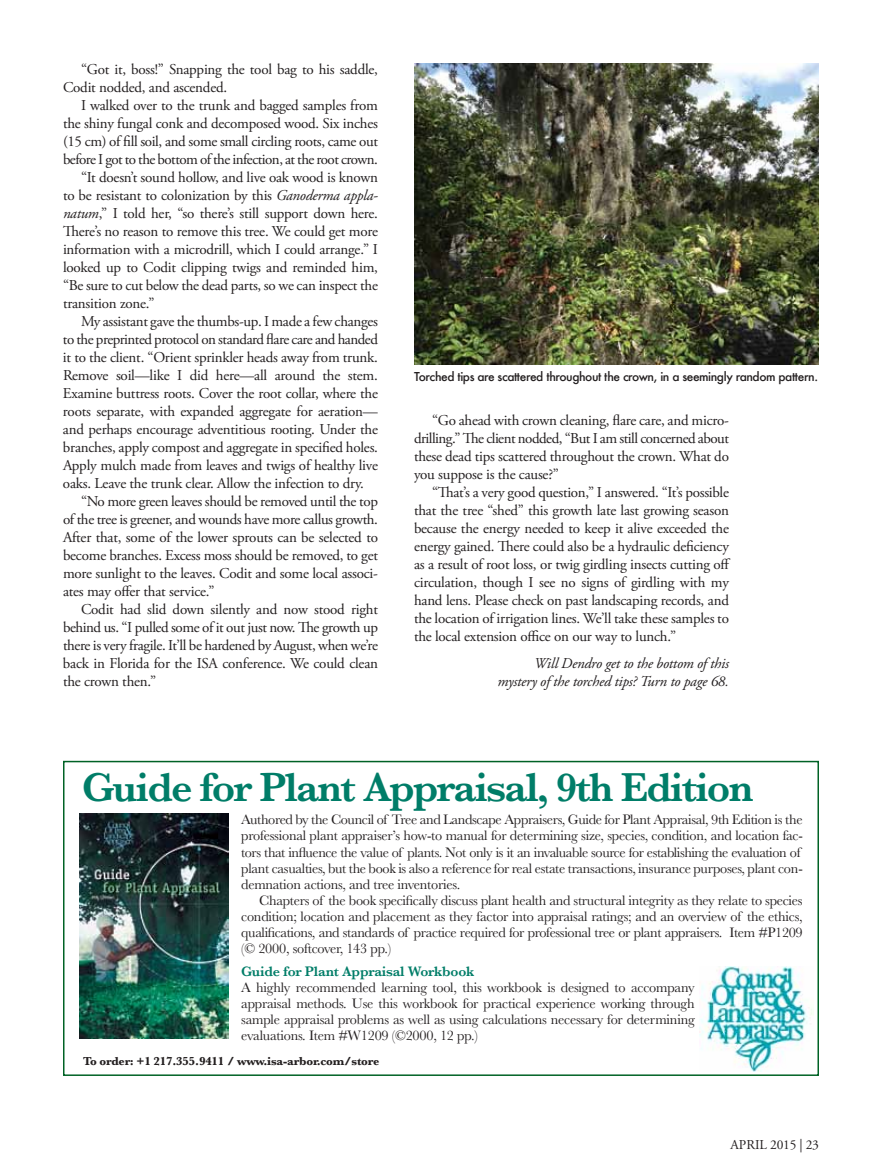
<style>
.page{position:relative;width:891px;height:1175px;background:#fff}
.page>*{position:absolute;margin:0;border:0;box-sizing:border-box;transform-origin:0 0}
.t1{font:600 42px "Baskerville";letter-spacing:-.04em;color:#007d68}
.t2{font:15px/18px "Adobe Garamond Pro";letter-spacing:-.015em;color:#231f20;text-align:justify}
.t3{font:15px "Adobe Garamond Pro";letter-spacing:-.035em;color:#231f20}
.t4{font:italic 15px/18px "Adobe Garamond Pro";letter-spacing:-.015em;color:#231f20;text-align:right}
.t5{font:14.25px/16.2px "Baskerville";letter-spacing:-.02em;color:#231f20;text-align:justify}
.t6{font:600 14.25px "Baskerville";letter-spacing:-.015em;color:#007d68}
.t7{font:13.5px "Adobe Garamond Pro";letter-spacing:-.01em;color:#231f20}
.t8{font:500 12px "Futura";letter-spacing:-.035em;color:#231f20}
.t9{font:700 12px "Baskerville";letter-spacing:-.015em;color:#231f20}
.s1{font-style:italic}
</style>
<div class="page">
<img style="left:414px;top:63px;width:405px;height:301px">
<div style="left:63px;top:760px;width:756px;height:316px;border:2px solid #006225"></div>
<img style="left:80px;top:813px;width:149px;height:225px">
<img style="left:699px;top:966px;width:113px;height:105px">
<p class="t2" style="left:63px;top:61px;width:317px;text-indent:18px">“Got it, boss!” Snapping the tool bag to his saddle,<br>Codit nodded, and ascended.</p>
<p class="t2" style="left:81px;top:97px;width:298px">I walked over to the trunk and bagged samples from</p>
<p class="t2" style="left:63px;top:115px;width:316px">the shiny fungal conk and decomposed wood. Six inches</p>
<p class="t2" style="left:63px;top:133px;width:317px">(15 cm) of fill soil, and some small circling roots, came out</p>
<p class="t3" style="left:63px;top:150px;width:316px">before I got to the bottom of the infection, at the root crown.</p>
<p class="t2" style="left:81px;top:169px;width:298px">“It doesn’t sound hollow, and live oak wood is known</p>
<p class="t2" style="left:63px;top:187px;width:317px">to be resistant to colonization by this <span class="s1">Ganoderma appla-</span></p>
<p class="t2" style="left:63px;top:205px;width:317px"><span class="s1">natum</span>,” I told her, “so there’s still support down here.</p>
<p class="t2" style="left:63px;top:223px;width:317px">There’s no reason to remove this tree. We could get more</p>
<p class="t2" style="left:63px;top:241px;width:315px">information with a microdrill, which I could arrange.” I</p>
<p class="t2" style="left:63px;top:259px;width:317px">looked up to Codit clipping twigs and reminded him,</p>
<p class="t2" style="left:63px;top:277px;width:316px">“Be sure to cut below the dead parts, so we can inspect the</p>
<p class="t2" style="left:63px;top:295px;width:93px">transition zone.”</p>
<p class="t2" style="left:81px;top:313px;width:298px">My assistant gave the thumbs-up. I made a few changes</p>
<p class="t3" style="left:63px;top:330px;width:317px">to the preprinted protocol on standard flare care and handed</p>
<p class="t2" style="left:63px;top:349px;width:317px">it to the client. “Orient sprinkler heads away from trunk.</p>
<p class="t2" style="left:63px;top:367px;width:316px">Remove soil—like I did here—all around the stem.</p>
<p class="t2" style="left:63px;top:385px;width:316px">Examine buttress roots. Cover the root collar, where the</p>
<p class="t2" style="left:63px;top:403px;width:316px">roots separate, with expanded aggregate for aeration—</p>
<p class="t2" style="left:63px;top:421px;width:317px">and perhaps encourage adventitious rooting. Under the</p>
<p class="t2" style="left:63px;top:439px;width:317px">branches, apply compost and aggregate in specified holes.</p>
<p class="t2" style="left:63px;top:457px;width:317px">Apply mulch made from leaves and twigs of healthy live</p>
<p class="t2" style="left:63px;top:475px;width:302px">oaks. Leave the trunk clear. Allow the infection to dry.</p>
<p class="t2" style="left:81px;top:493px;width:298px">“No more green leaves should be removed until the top</p>
<p class="t2" style="left:63px;top:511px;width:317px">of the tree is greener, and wounds have more callus growth.</p>
<p class="t2" style="left:63px;top:529px;width:317px">After that, some of the lower sprouts can be selected to</p>
<p class="t2" style="left:63px;top:547px;width:316px">become branches. Excess moss should be removed, to get</p>
<p class="t2" style="left:63px;top:565px;width:317px">more sunlight to the leaves. Codit and some local associ-</p>
<p class="t2" style="left:63px;top:583px;width:153px">ates may offer that service.”</p>
<p class="t2" style="left:81px;top:601px;width:298px">Codit had slid down silently and now stood right</p>
<p class="t2" style="left:63px;top:619px;width:316px">behind us. “I pulled some of it out just now. The growth up</p>
<p class="t2" style="left:63px;top:637px;width:316px">there is very fragile. It’ll be hardened by August, when we’re</p>
<p class="t2" style="left:63px;top:655px;width:317px">back in Florida for the ISA conference. We could clean</p>
<p class="t2" style="left:63px;top:673px;width:95px">the crown then.”</p>
<p class="t8" style="left:414px;top:368px;width:406px">Torched tips are scattered throughout the crown, in a seemingly random pattern.</p>
<p class="t2" style="left:414px;top:412px;width:317px;text-indent:18px">“Go ahead with crown cleaning, flare care, and micro&shy;drilling.” The client nodded, “But I am still concerned about these dead tips scattered throughout the crown. What do you suppose is the cause?”</p>
<p class="t2" style="left:414px;top:484px;width:318px;text-indent:18px">“That’s a very good question,” I answered. “It’s possible that the tree “shed” this growth late last growing season because the energy needed to keep it alive exceeded the energy gained. There could also be a hydraulic deficiency as a result of root loss, or twig girdling insects cutting off circulation, though I see no signs of girdling with my hand lens. Please check on past landscaping records, and the location of irrigation lines. We’ll take these samples to the local extension office on our way to lunch.”</p>
<p class="t4" style="left:498px;top:655px;width:233px">Will Dendro get to the bottom of this mystery of the torched tips? Turn to page 68.</p>
<h1 class="t1" style="left:82px;top:757px;width:673px">Guide for Plant Appraisal, 9th Edition</h1>
<p class="t5" style="left:241px;top:811px;width:563px;text-align:left">Authored by the Council of Tree and Landscape Appraisers, Guide for Plant Appraisal, 9th Edition is the professional plant appraiser’s how-to manual for determining size, species, condition, and location fac&shy;tors that influence the value of plants. Not only is it an invaluable source for establishing the evaluation of plant casualties, but the book is also a reference for real estate transactions, insurance purposes, plant con&shy;demnation actions, and tree inventories.</p>
<p class="t5" style="left:241px;top:892px;width:563px;text-indent:18px">Chapters of the book specifically discuss plant health and structural integrity as they relate to species condition; location and placement as they factor into appraisal ratings; and an overview of the ethics, qualifications, and standards of practice required for professional tree or plant appraisers. Item #P1209 (© 2000, softcover, 143 pp.)</p>
<p class="t6" style="left:241px;top:960px;width:235px">Guide for Plant Appraisal Workbook</p>
<p class="t5" style="left:241px;top:979px;width:455px">A highly recommended learning tool, this workbook is designed to accompany appraisal methods. Use this workbook for practical experience working through sample appraisal problems as well as using calculations necessary for determining evaluations. Item #W1209 (©2000, 12 pp.)</p>
<p class="t9" style="left:83px;top:1053px;width:298px">To order: +1 217.355.9411 / www.isa-arbor.com/store</p>
<p class="t7" style="left:731px;top:1136px;width:90px">april 2015 | 23</p>
</div>
